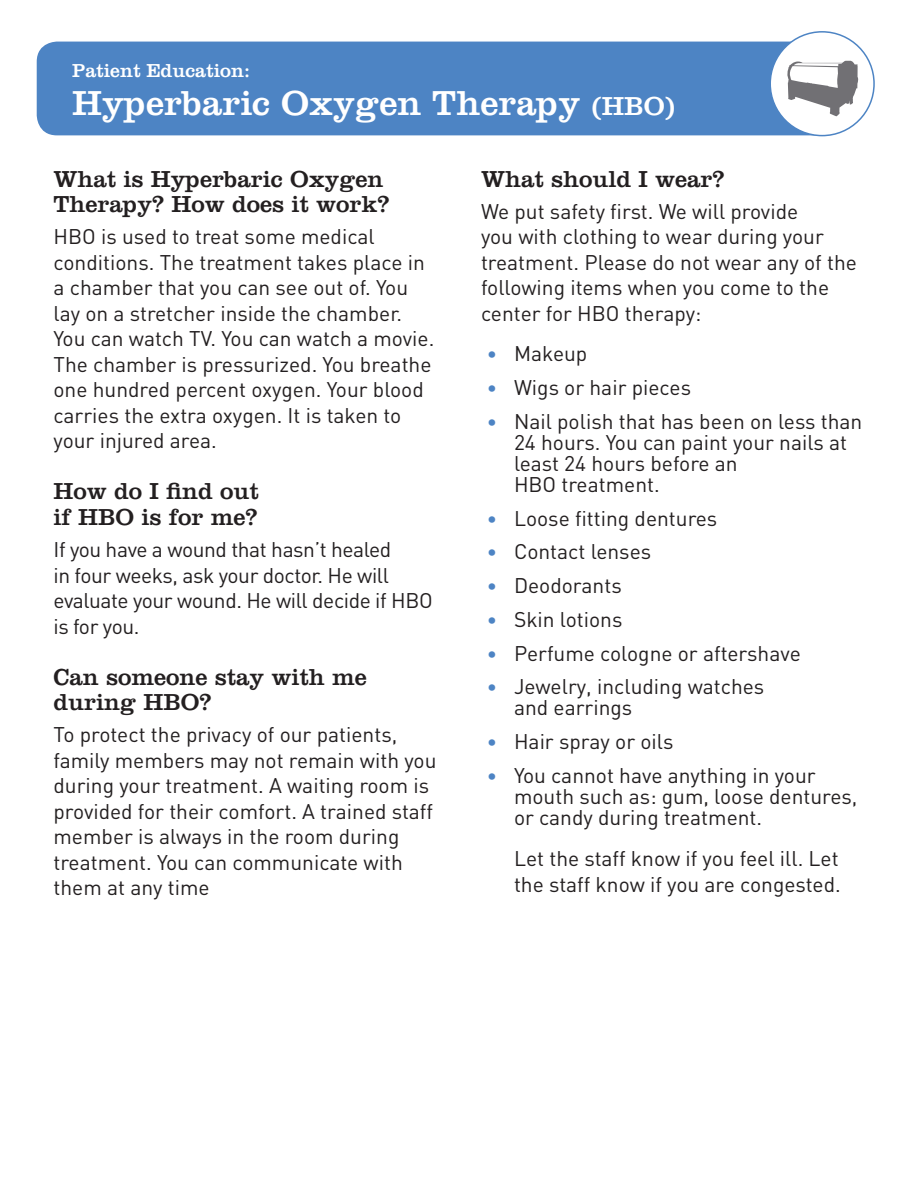
<style>
.page{position:relative;width:918px;height:1188px;background:#fff}
.page>*{position:absolute;margin:0;border:0;box-sizing:border-box;transform-origin:0 0}
.t1{font:36px "Clarendon LT Std";color:#fff}
.t2{font:24px/25.5px "Clarendon LT Std";color:#231f20}
.t3{font:21px/25.5px "DIN";color:#231f20}
.t4{font:21px/25.5px "DIN";letter-spacing:-.02em;color:#231f20}
.t5{font:19.5px "Clarendon LT Std";color:#fff}
.s1{font-size:27px}
.s2{font-family:"Clarendon LT Std";font-size:19.5px;color:#4d84c4}
</style>
<div class="page">
<div style="left:37px;top:42px;width:810px;height:93px;background:#4d84c4;border-radius:20px"></div>
<div style="left:770px;top:32px;width:104px;height:104px;background:#fff;border-radius:50%"></div>
<div style="left:769px;top:31px;width:106px;height:105px;border:2px solid #4d84c4;border-radius:50%"></div>
<svg style="left:787px;top:61px;width:71px;height:55px"></svg>
<p class="t5" style="left:72px;top:60px;width:179px">Patient Education:</p>
<h1 class="t1" style="left:72px;top:81px;width:605px">Hyperbaric Oxygen Therapy <span class="s1">(HBO)</span></h1>
<p class="t2" style="left:54px;top:166px;width:337px">What is Hyperbaric Oxygen<br>Therapy? How does it work?</p>
<p class="t3" style="left:54px;top:224px;width:382px">HBO is used to treat some medical conditions. The treatment takes place in a chamber that you can see out of. You lay on a stretcher inside the chamber.<br>You can watch TV. You can watch a movie.<br>The chamber is pressurized. You breathe one hundred percent oxygen. Your blood carries the extra oxygen. It is taken to your injured area.</p>
<p class="t2" style="left:54px;top:479px;width:207px">How do I find out if HBO is for me?</p>
<p class="t4" style="left:54px;top:536px;width:381px">If you have a wound that hasn’t healed<br>in four weeks, ask your doctor. He will evaluate your wound. He will decide if HBO is for you.</p>
<p class="t2" style="left:54px;top:664px;width:315px">Can someone stay with me during HBO?</p>
<p class="t3" style="left:54px;top:722px;width:385px">To protect the privacy of our patients, family members may not remain with you during your treatment. A waiting room is provided for their comfort. A trained staff member is always in the room during treatment. You can communicate with them at any time</p>
<p class="t2" style="left:481px;top:166px;width:245px">What should I wear?</p>
<p class="t3" style="left:481px;top:198px;width:378px">We put safety first. We will provide<br>you with clothing to wear during your treatment. Please do not wear any of the following items when you come to the center for HBO therapy:</p>
<p class="t3" style="left:487px;top:341px;width:102px"><span class="s2">•</span> Makeup</p>
<p class="t3" style="left:487px;top:374px;width:206px"><span class="s2">•</span> Wigs or hair pieces</p>
<p class="t3" style="left:514px;top:410px;width:350px;line-height:21px;text-indent:-27px"><span class="s2">•</span> Nail polish that has been on less than<br>24 hours. You can paint your nails at least 24 hours before an<br>HBO treatment.</p>
<p class="t3" style="left:487px;top:505px;width:232px"><span class="s2">•</span> Loose fitting dentures</p>
<p class="t3" style="left:487px;top:539px;width:166px"><span class="s2">•</span> Contact lenses</p>
<p class="t3" style="left:487px;top:572px;width:136px"><span class="s2">•</span> Deodorants</p>
<p class="t3" style="left:487px;top:606px;width:137px"><span class="s2">•</span> Skin lotions</p>
<p class="t3" style="left:487px;top:640px;width:315px"><span class="s2">•</span> Perfume cologne or aftershave</p>
<p class="t3" style="left:514px;top:676px;width:252px;line-height:21px;text-indent:-27px"><span class="s2">•</span> Jewelry, including watches and earrings</p>
<p class="t3" style="left:487px;top:728px;width:188px"><span class="s2">•</span> Hair spray or oils</p>
<p class="t3" style="left:514px;top:764px;width:345px;line-height:21px;text-indent:-27px"><span class="s2">•</span> You cannot have anything in your mouth such as: gum, loose dentures, or candy during treatment.</p>
<p class="t3" style="left:514px;top:845px;width:328px">Let the staff know if you feel ill. Let the staff know if you are congested.</p>
</div>
